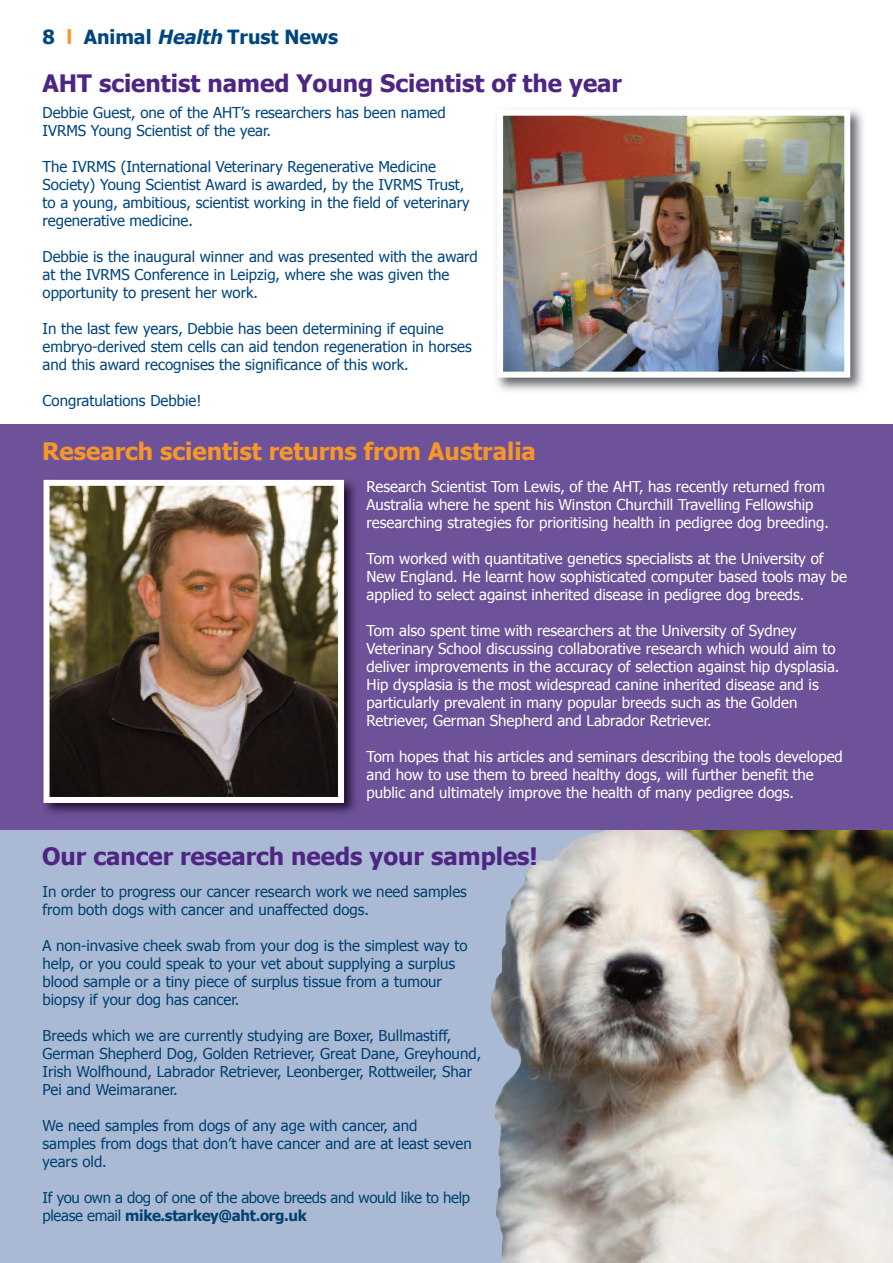
<style>
.page{position:relative;width:893px;height:1263px;background:#fff}
.page>*{position:absolute;margin:0;border:0;box-sizing:border-box;transform-origin:0 0}
.t1{font:700 24px "Tahoma";color:#4e2582}
.t2{font:700 24px "Tahoma";color:#f79727}
.t3{font:700 19.5px "Tahoma";color:#00467e}
.t4{font:15px/18px "Tahoma";color:#fff}
.t5{font:15px/18px "Tahoma";color:#00467e}
.t6{font:15px/18px "Tahoma";color:#004270}
.t7{font:15px/18px "Tahoma";letter-spacing:-.02em;color:#004270}
.s1{color:#f79727}
.s2{font-style:italic}
.s3{font-weight:700}
</style>
<div class="page">
<div style="left:0;top:789px;width:893px;height:474px;background:#aabad5"></div>
<img style="left:490px;top:829px;width:403px;height:434px">
<div style="left:0;top:424px;width:893px;height:405px;background:#6e5299"></div>
<img style="left:496px;top:109px;width:367px;height:282px">
<img style="left:504px;top:117px;width:339px;height:254px">
<div style="left:497px;top:110px;width:353px;height:268px;border:6px solid #fff"></div>
<img style="left:43px;top:479px;width:313px;height:335px">
<img style="left:51px;top:487px;width:286px;height:309px">
<div style="left:44px;top:480px;width:300px;height:323px;border:6px solid #fff"></div>
<h2 class="t3" style="left:43px;top:24px;width:297px">8 <span class="s1">l</span> Animal <span class="s2">Health</span>Trust News</h2>
<h1 class="t1" style="left:43px;top:68px;width:581px">AHT scientist named Young Scientist of the year</h1>
<p class="t5" style="left:43px;top:103px;width:405px">Debbie Guest, one of the AHT’s researchers has been named<br>IVRMS Young Scientist of the year.</p>
<p class="t5" style="left:43px;top:157px;width:428px">The IVRMS (International Veterinary Regenerative Medicine Society) Young Scientist Award is awarded, by the IVRMS Trust, to a young, ambitious, scientist working in the field of veterinary regenerative medicine.</p>
<p class="t5" style="left:43px;top:247px;width:437px">Debbie is the inaugural winner and was presented with the award at the IVRMS Conference in Leipzig, where she was given the opportunity to present her work.</p>
<p class="t5" style="left:43px;top:319px;width:431px">In the last few years, Debbie has been determining if equine embryo-derived stem cells can aid tendon regeneration in horses and this award recognises the significance of this work.</p>
<p class="t5" style="left:43px;top:391px;width:160px">Congratulations Debbie!</p>
<h1 class="t2" style="left:42px;top:436px;width:495px">Research scientist returns from Australia</h1>
<p class="t4" style="left:367px;top:476px;width:464px">Research Scientist Tom Lewis, of the AHT, has recently returned from<br>Australia where he spent his Winston Churchill Travelling Fellowship researching strategies for prioritising health in pedigree dog breeding.</p>
<p class="t4" style="left:367px;top:548px;width:482px">Tom worked with quantitative genetics specialists at the University of<br>New England. He learnt how sophisticated computer based tools may be applied to select against inherited disease in pedigree dog breeds.</p>
<p class="t4" style="left:367px;top:620px;width:474px">Tom also spent time with researchers at the University of Sydney Veterinary School discussing collaborative research which would aim to deliver improvements in the accuracy of selection against hip dysplasia.<br>Hip dysplasia is the most widespread canine inherited disease and is particularly prevalent in many popular breeds such as the Golden Retriever, German Shepherd and Labrador Retriever.</p>
<p class="t4" style="left:367px;top:746px;width:478px">Tom hopes that his articles and seminars describing the tools developed and how to use them to breed healthy dogs, will further benefit the public and ultimately improve the health of many pedigree dogs.</p>
<h1 class="t1" style="left:42px;top:841px;width:497px">Our cancer research needs your samples!</h1>
<p class="t6" style="left:43px;top:882px;width:426px">In order to progress our cancer research work we need samples from both dogs with cancer and unaffected dogs.</p>
<p class="t6" style="left:43px;top:936px;width:427px">A non-invasive cheek swab from your dog is the simplest way to help, or you could speak to your vet about supplying a surplus blood sample or a tiny piece of surplus tissue from a tumour biopsy if your dog has cancer.</p>
<p class="t6" style="left:43px;top:1026px;width:440px">Breeds which we are currently studying are Boxer, Bullmastiff, German Shepherd Dog, Golden Retriever, Great Dane, Greyhound, Irish Wolfhound, Labrador Retriever, Leonberger, Rottweiler, Shar Pei and Weimaraner.</p>
<p class="t6" style="left:43px;top:1116px;width:431px">We need samples from dogs of any age with cancer, and samples from dogs that don’t have cancer and are at least seven years old.</p>
<p class="t7" style="left:43px;top:1188px;width:429px">If you own a dog of one of the above breeds and would like to help please email <span class="s3">mike.starkey@aht.org.uk</span></p>
</div>
